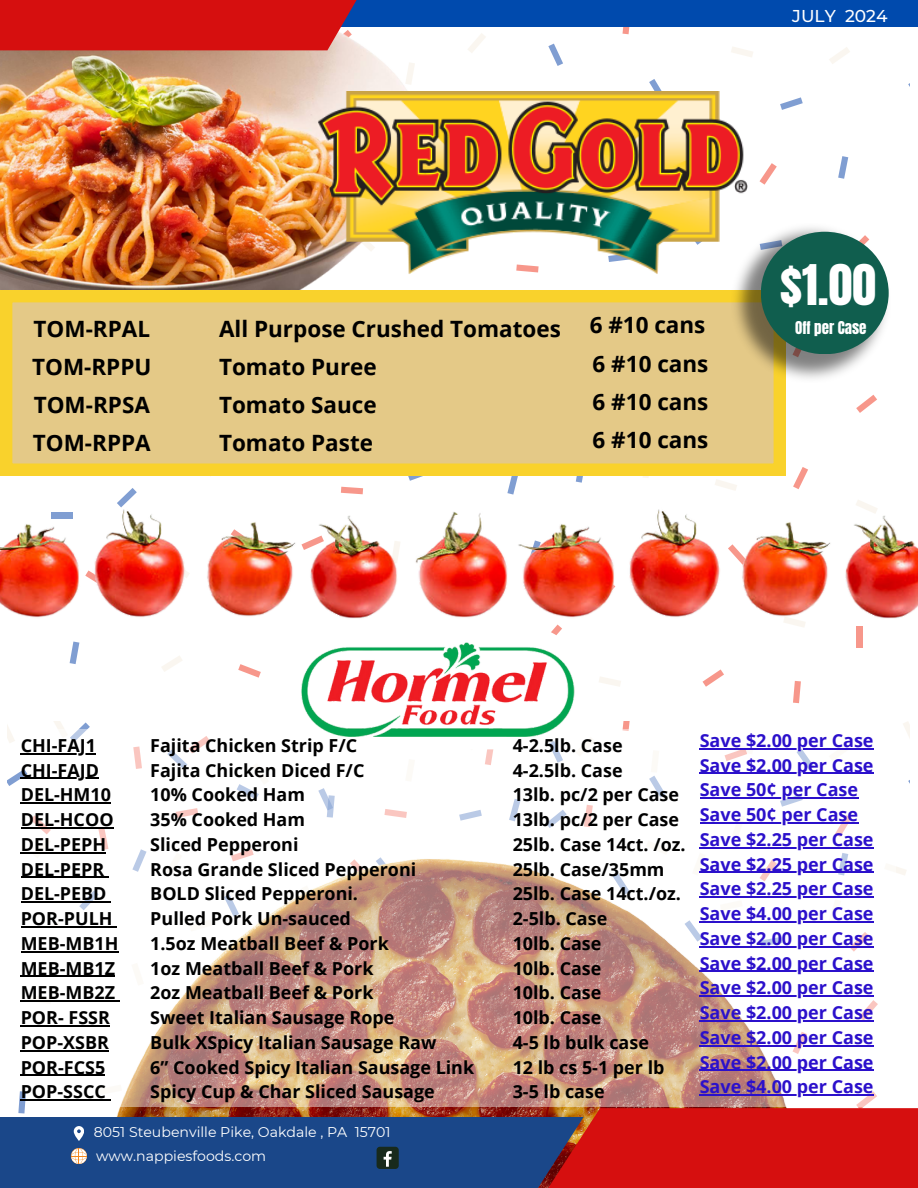
<style>
.page{position:relative;width:918px;height:1188px;background:#fff}
.page>*{position:absolute;margin:0;border:0;box-sizing:border-box;transform-origin:0 0}
.t1{font:47.55px "Anton";color:#fff}
.t2{font:700 22.5px/38.2px "Open Sans";color:#000}
.t3{font:700 18px/24.8px "Open Sans";color:#000}
.t4{font:700 18px "Open Sans";color:#2b10cb}
.t5{font:500 17.1px "Montserrat";color:#fff}
.t6{font:15px "Anton";color:#fff}
.t7{font:14.1px "Montserrat";color:#fff}
</style>
<div class="page">
<svg style="left:623px;top:728px;width:6px;height:2px"></svg>
<svg style="left:8px;top:769px;width:20px;height:17px"></svg>
<svg style="left:760px;top:163px;width:17px;height:22px"></svg>
<svg style="left:548px;top:44px;width:15px;height:22px"></svg>
<svg style="left:468px;top:33px;width:18px;height:20px"></svg>
<svg style="left:780px;top:97px;width:23px;height:13px"></svg>
<svg style="left:838px;top:156px;width:10px;height:23px"></svg>
<svg style="left:58px;top:728px;width:31px;height:2px"></svg>
<svg style="left:623px;top:27px;width:7px;height:7px"></svg>
<svg style="left:829px;top:47px;width:21px;height:17px"></svg>
<svg style="left:649px;top:79px;width:17px;height:13px"></svg>
<svg style="left:731px;top:47px;width:22px;height:10px"></svg>
<svg style="left:896px;top:867px;width:10px;height:8px"></svg>
<svg style="left:8px;top:728px;width:7px;height:15px"></svg>
<svg style="left:905px;top:728px;width:5px;height:10px"></svg>
<img style="left:0;top:43px;width:438px;height:247px">
<svg style="left:28px;top:730px;width:850px;height:336px"></svg>
<div style="left:16px;top:0;width:902px;height:27px;background:#004aad"></div>
<svg style="left:0;top:0;width:357px;height:89px;background:#d05545"></svg>
<svg style="left:584px;top:1066px;width:334px;height:122px;background:#d54846"></svg>
<svg style="left:0;top:290px;width:732px;height:82px;background:#e7ca77"></svg>
<img style="left:317px;top:92px;width:431px;height:182px">
<img style="left:0;top:372px;width:918px;height:356px">
<img style="left:287px;top:608px;width:297px;height:166px">
<hr style="left:700px;top:748px;width:174px;height:1px;background:#2b10cb">
<hr style="left:700px;top:773px;width:174px;height:1px;background:#2b10cb">
<hr style="left:700px;top:798px;width:158px;height:1px;background:#2b10cb">
<hr style="left:700px;top:822px;width:158px;height:1px;background:#2b10cb">
<hr style="left:700px;top:847px;width:174px;height:1px;background:#2b10cb">
<hr style="left:700px;top:872px;width:174px;height:1px;background:#2b10cb">
<hr style="left:700px;top:897px;width:174px;height:1px;background:#2b10cb">
<hr style="left:700px;top:921px;width:174px;height:1px;background:#2b10cb">
<hr style="left:700px;top:946px;width:174px;height:1px;background:#2b10cb">
<hr style="left:700px;top:971px;width:174px;height:1px;background:#2b10cb">
<hr style="left:700px;top:996px;width:174px;height:1px;background:#2b10cb">
<hr style="left:700px;top:1020px;width:174px;height:1px;background:#2b10cb">
<hr style="left:700px;top:1045px;width:174px;height:1px;background:#2b10cb">
<hr style="left:700px;top:1070px;width:174px;height:1px;background:#2b10cb">
<hr style="left:700px;top:1095px;width:174px;height:1px;background:#2b10cb">
<hr style="left:21px;top:753px;width:75px;height:1px;background:#000">
<hr style="left:21px;top:778px;width:78px;height:1px;background:#000">
<hr style="left:21px;top:802px;width:90px;height:2px;background:#000">
<hr style="left:21px;top:827px;width:93px;height:1px;background:#000">
<hr style="left:21px;top:852px;width:85px;height:1px;background:#000">
<hr style="left:21px;top:877px;width:83px;height:1px;background:#000">
<hr style="left:21px;top:901px;width:86px;height:2px;background:#000">
<hr style="left:21px;top:926px;width:92px;height:1px;background:#000">
<hr style="left:21px;top:951px;width:97px;height:1px;background:#000">
<hr style="left:21px;top:976px;width:94px;height:1px;background:#000">
<hr style="left:21px;top:1000px;width:94px;height:2px;background:#000">
<hr style="left:21px;top:1025px;width:89px;height:1px;background:#000">
<hr style="left:21px;top:1050px;width:88px;height:1px;background:#000">
<svg style="left:0;top:1066px;width:584px;height:122px;background:#686a85"></svg>
<img style="left:732px;top:224px;width:158px;height:159px">
<div style="left:761px;top:232px;width:128px;height:122px;background:#105e4e;border-radius:50%"></div>
<p class="t5" style="left:792px;top:5px;width:97px">JULY 2024</p>
<p class="t2" style="left:32px;top:309px;width:121px;text-align:justify">TOM-RPAL TOM-RPPU TOM-RPSA TOM-RPPA</p>
<p class="t2" style="left:219px;top:309px;width:343px">All Purpose Crushed Tomatoes<br>Tomato Puree<br>Tomato Sauce<br>Tomato Paste</p>
<h1 class="t2" style="left:590px;top:306px;width:120px">6 #10 cans<br>6 #10 cans<br>6 #10 cans<br>6 #10 cans</h1>
<h1 class="t1" style="left:780px;top:251px;width:97px">$1.00</h1>
<p class="t6" style="left:795px;top:317px;width:73px">OFF PER CASE</p>
<p class="t3" style="left:21px;top:732px;width:99px">CHI-FAJ1<br>CHI-FAJD<br>DEL-HM10<br>DEL-HCOO<br>DEL-PEPH<br>DEL-PEPR<br>DEL-PEBD<br>POR-PULH<br>MEB-MB1H<br>MEB-MB1Z<br>MEB-MB2Z<br>POR- FSSR<br>POP-XSBR<br>POR-FCS5<br>POP-SSCC</p>
<p class="t3" style="left:150px;top:732px;width:325px">Fajita Chicken Strip F/C<br>Fajita Chicken Diced F/C<br>10% Cooked Ham<br>35% Cooked Ham<br>Sliced Pepperoni<br>Rosa Grande Sliced Pepperoni<br>BOLD Sliced Pepperoni.<br>Pulled Pork Un-sauced<br>1.5oz Meatball Beef &amp; Pork<br>1oz Meatball Beef &amp; Pork<br>2oz Meatball Beef &amp; Pork<br>Sweet Italian Sausage Rope<br>Bulk XSpicy Italian Sausage Raw<br>6” Cooked Spicy Italian Sausage Link<br>Spicy Cup &amp; Char Sliced Sausage</p>
<p class="t7" style="left:94px;top:1124px;width:298px">8051 Steubenville Pike, Oakdale , PA 15701</p>
<p class="t7" style="left:96px;top:1147px;width:172px">www.nappiesfoods.com</p>
<p class="t3" style="left:513px;top:732px;width:175px">4-2.5lb. Case<br>4-2.5lb. Case<br>13lb. pc/2 per Case<br>13lb. pc/2 per Case<br>25lb. Case 14ct. /oz.<br>25lb. Case/35mm<br>25lb. Case 14ct./oz.<br>2-5lb. Case<br>10lb. Case<br>10lb. Case<br>10lb. Case<br>10lb. Case<br>4-5 lb bulk case<br>12 lb cs 5-1 per lb<br>3-5 lb case</p>
<h3 class="t4" style="left:700px;top:728px;width:175px">Save $2.00 per Case</h3>
<p class="t4" style="left:700px;top:752px;width:175px">Save $2.00 per Case</p>
<p class="t4" style="left:700px;top:777px;width:160px">Save 50¢ per Case</p>
<p class="t4" style="left:700px;top:802px;width:160px">Save 50¢ per Case</p>
<h5 class="t4" style="left:700px;top:827px;width:175px">Save $2.25 per Case</h5>
<h5 class="t4" style="left:700px;top:851px;width:175px">Save $2.25 per Case</h5>
<h4 class="t4" style="left:700px;top:876px;width:175px">Save $2.25 per Case</h4>
<h5 class="t4" style="left:700px;top:901px;width:175px">Save $4.00 per Case</h5>
<p class="t4" style="left:700px;top:926px;width:175px">Save $2.00 per Case</p>
<p class="t4" style="left:700px;top:950px;width:175px">Save $2.00 per Case</p>
<p class="t4" style="left:700px;top:975px;width:175px">Save $2.00 per Case</p>
<p class="t4" style="left:700px;top:1000px;width:175px">Save $2.00 per Case</p>
<p class="t4" style="left:700px;top:1025px;width:175px">Save $2.00 per Case</p>
<p class="t4" style="left:700px;top:1049px;width:175px">Save $2.00 per Case</p>
<p class="t4" style="left:700px;top:1074px;width:175px">Save $4.00 per Case</p>
</div>
